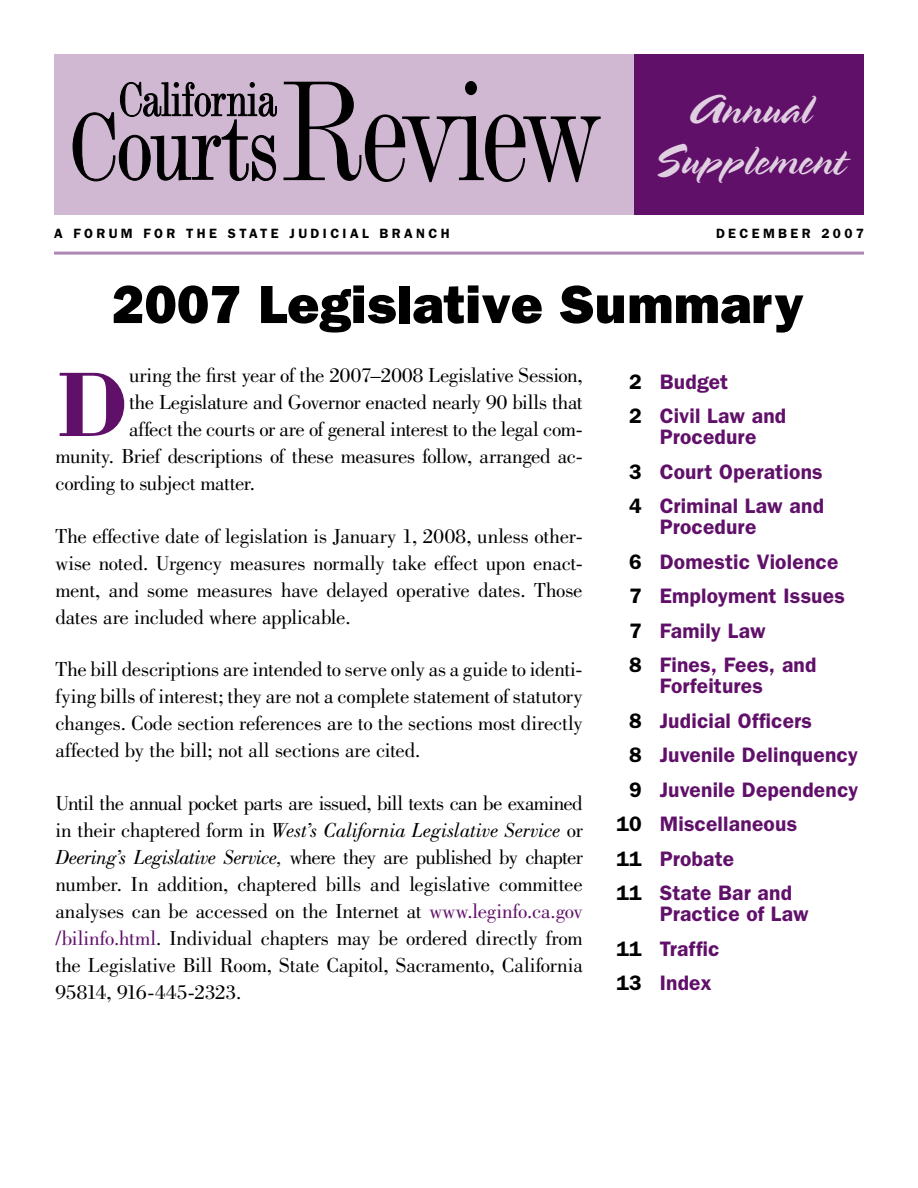
<style>
.page{position:relative;width:918px;height:1188px;background:#fff}
.page>*{position:absolute;margin:0;border:0;box-sizing:border-box;transform-origin:0 0}
.t1{font:700 94.5px "Bodoni Std";color:#61106a}
.t2{font:54px "ITC Franklin Gothic Std Hvy";color:#000}
.t3{font:45px/51px "Spring LP Std";color:#dfcfe1;text-align:center}
.t4{font:21px/27px "Bodoni Std";letter-spacing:-.015em;color:#000;text-align:justify}
.t5{font:600 21px/34.5px "ITC Franklin Gothic Std";letter-spacing:.01em;color:#61106a}
.t6{font:600 13.5px "ITC Franklin Gothic Std";letter-spacing:.25em;color:#000}
.s1{font-style:italic}
.s2{color:#61106a}
.s3{color:#000}
</style>
<div class="page">
<div style="left:54px;top:54px;width:598px;height:160px;background:#d0b7d2"></div>
<svg style="left:284px;top:81px;width:317px;height:101px"></svg>
<svg style="left:73px;top:82px;width:204px;height:99px"></svg>
<div style="left:634px;top:54px;width:230px;height:160px;background:#61106a"></div>
<hr style="left:54px;top:252px;width:810px;height:3px;background:#b087b4">
<h3 class="t3" style="left:653px;top:83px;width:195px">Annual<br>Supplement</h3>
<p class="t6" style="left:54px;top:225px;width:79px">A Fo rumfo</p>
<p class="t6" style="left:167px;top:225px;width:83px">rt he State</p>
<p class="t6" style="left:290px;top:225px;width:31px">Judicial</p>
<p class="t6" style="left:380px;top:225px;width:72px">Branc h</p>
<p class="t6" style="left:716px;top:225px;width:25px">Decembe</p>
<p class="t6" style="left:802px;top:225px;width:64px">r 2007</p>
<h2 class="t2" style="left:112px;top:273px;width:693px">2007 Legislative Summary</h2>
<h1 class="t1" style="left:56px;top:346px;width:75px">D</h1>
<p class="t4" style="left:129px;top:362px;width:455px">uring the first year of the 2007–2008 Legislative Session,</p>
<p class="t4" style="left:129px;top:389px;width:455px">the Legislature and Governor enacted nearly 90 bills that</p>
<p class="t4" style="left:129px;top:416px;width:455px">affect the courts or are of general interest to the legal com-</p>
<p class="t4" style="left:56px;top:443px;width:529px">munity. Brief descriptions of these measures follow, arranged ac-</p>
<p class="t4" style="left:56px;top:470px;width:201px">cording to subject matter.</p>
<p class="t4" style="left:56px;top:522px;width:529px">The effective date of legislation is January 1, 2008, unless other&shy;wise noted. Urgency measures normally take effect upon enact&shy;ment, and some measures have delayed operative dates. Those dates are included where applicable.</p>
<p class="t4" style="left:56px;top:656px;width:529px">The bill descriptions are intended to serve only as a guide to identi&shy;fying bills of interest; they are not a complete statement of statutory changes. Code section references are to the sections most directly affected by the bill; not all sections are cited.</p>
<p class="t4" style="left:55px;top:789px;width:529px">Until the annual pocket parts are issued, bill texts can be examined in their chaptered form in <span class="s1">West’s California Legislative S-ervice</span> or <span class="s1">Deering’s Legislative Service,</span> where they are published by chapter number. In addition, chaptered bills and legislative committee analyses can be accessed on the Internet at <span class="s2">www.leginfo.ca.gov /bilinfo.html</span>. Individual chapters may be ordered directly from the Legislative Bill Room, State Capitol, Sacramento, California 95814, 916-445-2323.</p>
<p class="t5" style="left:629px;top:364px;width:159px"><span class="s3">2</span> Budget<br><span class="s3">2</span> Civil Law and</p>
<p class="t5" style="left:629px;top:420px;width:196px;text-indent:31px">Procedure<br><span class="s3">3</span> Court Operations<br><span class="s3">4</span> Criminal Law and</p>
<p class="t5" style="left:629px;top:510px;width:217px;text-indent:31px">Procedure<br><span class="s3">6</span> Domestic Violence<br><span class="s3">7</span> Employment Issues<br><span class="s3">7</span> Family Law<br><span class="s3">8</span> Fines, Fees, and</p>
<p class="t5" style="left:660px;top:669px;width:105px">Forfeitures</p>
<p class="t5" style="left:629px;top:703px;width:185px"><span class="s3">8</span> Judicial Officers</p>
<p class="t5" style="left:629px;top:738px;width:230px"><span class="s3">8</span> Juvenile Delinquency</p>
<p class="t5" style="left:629px;top:772px;width:231px"><span class="s3">9</span> Juvenile Dependency</p>
<p class="t5" style="left:616px;top:807px;width:182px"><span class="s3">10</span> Miscellaneous</p>
<p class="t5" style="left:616px;top:841px;width:119px"><span class="s3">11</span> Probate</p>
<p class="t5" style="left:616px;top:876px;width:177px"><span class="s3">11</span> State Bar and</p>
<p class="t5" style="left:616px;top:897px;width:194px;text-indent:43px">Practice of Law<br><span class="s3">11</span> Traffic<br><span class="s3">13</span> Index</p>
</div>
